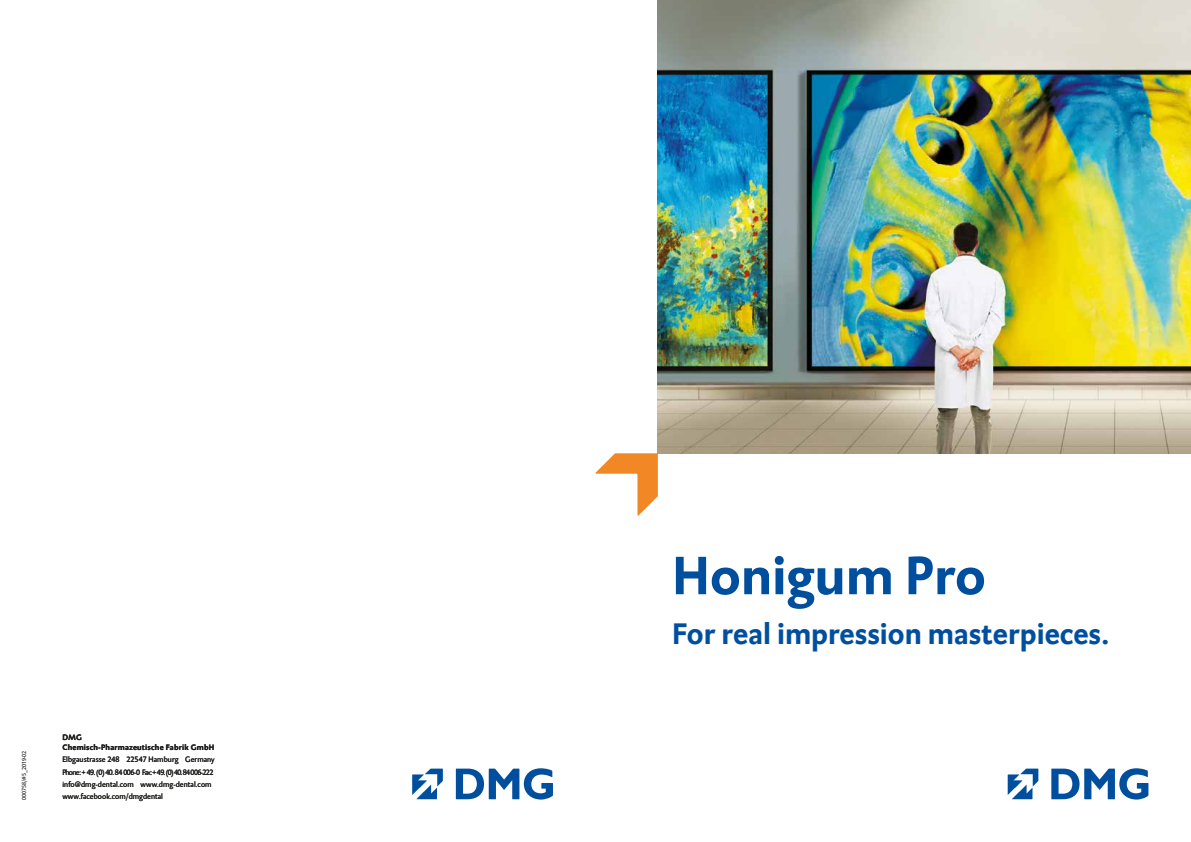
<style>
.page{position:relative;width:1191px;height:842px;background:#fff}
.page>*{position:absolute;margin:0;border:0;box-sizing:border-box;transform-origin:0 0}
.t1{font:700 55px "DTL Caspari Global";color:#004f9e}
.t2{font:700 30px "DTL Caspari Global";color:#004f9e}
.t3{font:8px/12.4px "DTL Caspari Global";letter-spacing:.01em;color:#1d1d1b}
.t4{font:700 8px/9.6px "DTL Caspari Global";letter-spacing:.025em;color:#1d1d1b}
.t5{font:6px "DTL Caspari Global";color:#1d1d1b}
</style>
<div class="page">
<img style="left:658px;top:0;width:533px;height:453px">
<svg style="left:595px;top:453px;width:63px;height:63px"></svg>
<svg style="left:1051px;top:768px;width:97px;height:31px"></svg>
<svg style="left:1007px;top:769px;width:31px;height:31px"></svg>
<svg style="left:456px;top:768px;width:97px;height:31px"></svg>
<svg style="left:412px;top:769px;width:31px;height:31px"></svg>
<p class="t5" style="left:21px;top:800px;width:51px;rotate:-90deg">000758/#5_2019-02</p>
<p class="t4" style="left:62px;top:732px;width:153px">DMG<br>Chemisch-Pharmazeutische Fabrik GmbH</p>
<p class="t3" style="left:62px;top:753px;width:154px">Elbgaustrasse 248 22547 Hamburg Germany Phone:+ 49. (0) 40. 84 006-0 Fax:+ 49.(0) 40.84 006-222 info@dmg-dental.com www.dmg-dental.com www.facebook.com/dmgdental</p>
<h1 class="t1" style="left:672px;top:543px;width:315px">Honigum Pro</h1>
<h2 class="t2" style="left:672px;top:616px;width:438px">For real impression masterpieces.</h2>
</div>
